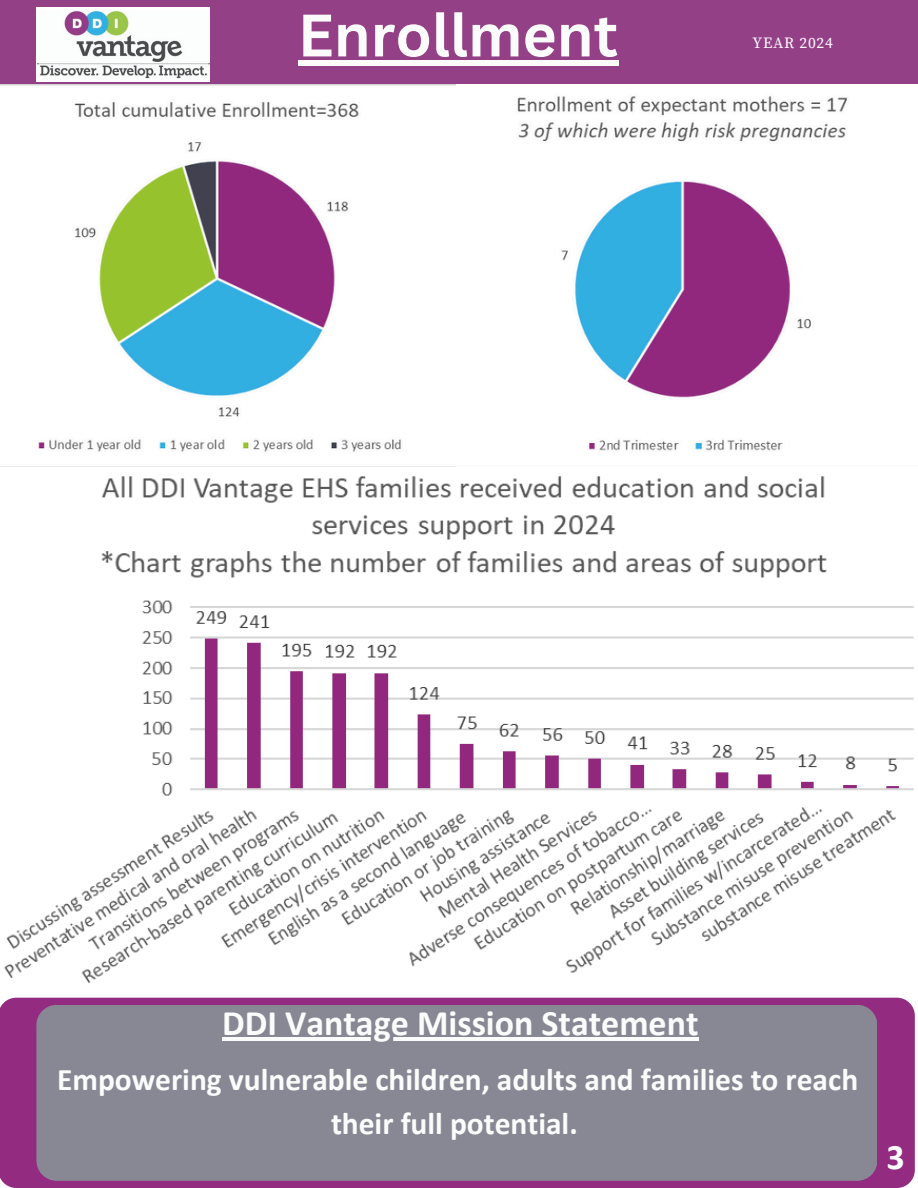
<style>
.page{position:relative;width:918px;height:1188px;background:#fff}
.page>*{position:absolute;margin:0;border:0;box-sizing:border-box;transform-origin:0 0}
.t1{font:700 58.5px "Canva Sans";color:#fafbfa}
.t2{font:700 36px "Calibri";color:#fafbfa}
.t3{font:700 31.5px/43.8px "Calibri";color:#fafbfa;text-align:center}
.t4{font:15.6px "Source Serif Pro";letter-spacing:.05em;color:#fff}
</style>
<div class="page">
<div style="left:0;top:0;width:918px;height:84px;background:#944087"></div>
<img style="left:36px;top:7px;width:174px;height:75px">
<img style="left:0;top:84px;width:914px;height:899px">
<div style="left:0;top:998px;width:915px;height:190px;background:#932c81"></div>
<div style="left:36px;top:1005px;width:841px;height:176px;background:#888894"></div>
<div style="left:298px;top:60px;width:320px;height:5px;background:#fafbfa"></div>
<hr style="left:222px;top:1037px;width:477px;height:4px;background:#fafbfa">
<h1 class="t1" style="left:298px;top:-6px;width:322px">Enrollment</h1>
<p class="t4" style="left:752px;top:34px;width:82px">YEAR 2024</p>
<p class="t2" style="left:222px;top:1008px;width:478px">DDI Vantage Mission Statement</p>
<p class="t3" style="left:57px;top:1060px;width:803px">Empowering vulnerable children, adults and families to reach their full potential.</p>
<p class="t2" style="left:887px;top:1142px;width:20px">3</p>
</div>
